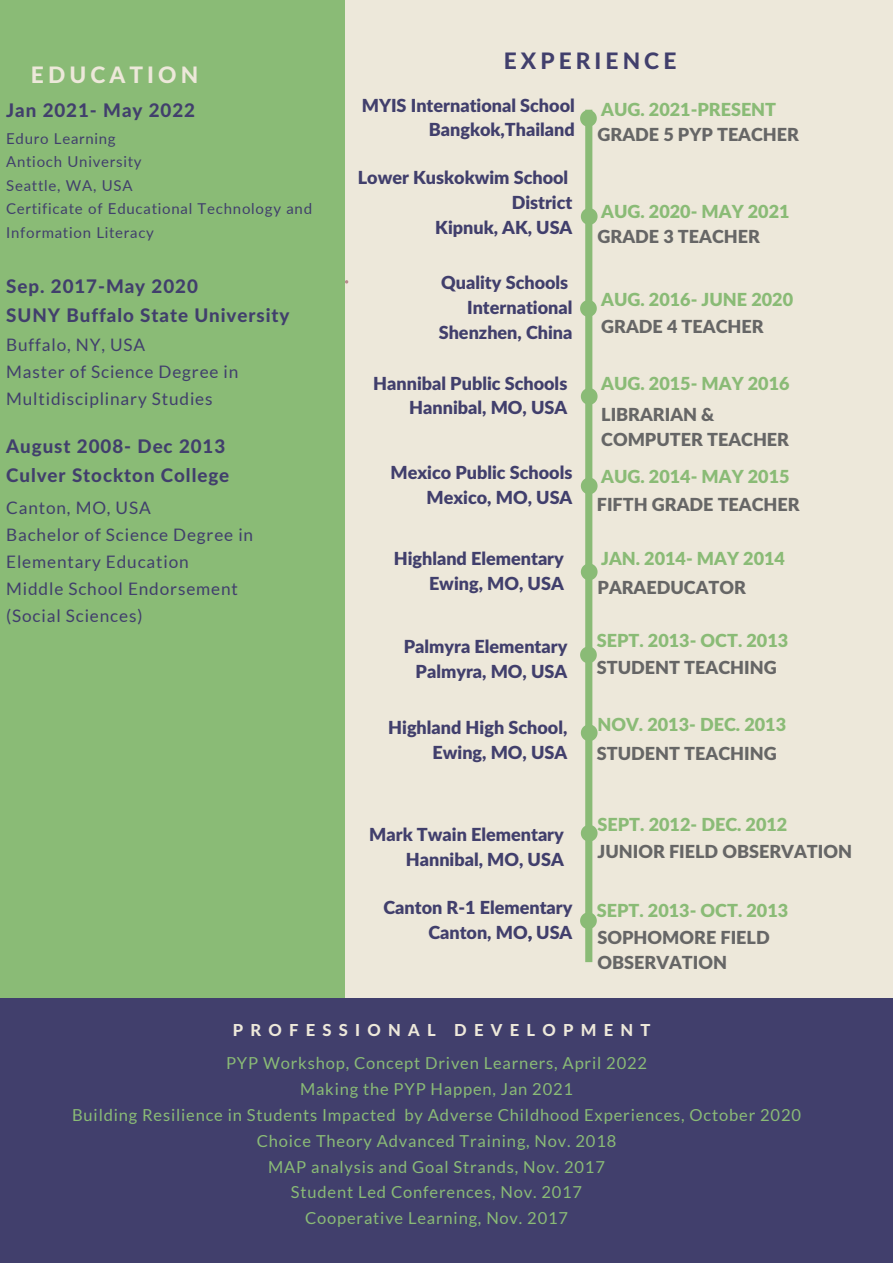
<style>
.page{position:relative;width:893px;height:1264px;background:#fff}
.page>*{position:absolute;margin:0;border:0;box-sizing:border-box;transform-origin:0 0}
.t1{font:800 22.65px "Lato Latin";letter-spacing:.18em;color:#413f6c}
.t2{font:800 22.65px "Lato Latin";letter-spacing:.18em;color:#ede8da}
.t3{font:800 18.75px/29.2px "Lato Latin";letter-spacing:.05em;color:#413f6c}
.t4{font:900 18px/24.8px "Lato Latin";color:#413f6c;text-align:right}
.t5{font:900 18px/24.8px "Lato Latin";color:#666}
.t6{font:900 18px "Lato Latin";color:#8abb76}
.t7{font:17.25px/26.8px "Lato";letter-spacing:.05em;color:#413f6c}
.t8{font:16.5px/25.8px "Lato";letter-spacing:.05em;color:#8abb76;text-align:center}
.t9{font:800 16.5px "Lato Latin";letter-spacing:.44em;color:#ede8da}
.t10{font:15px/23.4px "Lato";letter-spacing:.05em;color:#413f6c}
</style>
<div class="page">
<div style="left:0;top:0;width:892px;height:1262px;background:#ede8da"></div>
<div style="left:0;top:0;width:344px;height:1262px;background:#8abb76"></div>
<svg style="left:580px;top:110px;width:17px;height:852px"></svg>
<div style="left:0;top:998px;width:892px;height:264px;background:#413f6c"></div>
<p class="t2" style="left:31px;top:65px;width:169px">EDUCATION</p>
<p class="t3" style="left:6px;top:97px;width:190px">Jan 2021- May 2022</p>
<p class="t10" style="left:6px;top:126px;width:307px">Eduro Learning<br>Antioch University<br>Seattle, WA, USA<br>Certificate of Educational Technology and<br>Information Literacy</p>
<p class="t3" style="left:6px;top:272px;width:285px">Sep. 2017-May 2020<br>SUNY Buffalo State University</p>
<p class="t7" style="left:6px;top:331px;width:234px">Buffalo, NY, USA<br>Master of Science Degree in<br>Multidisciplinary Studies</p>
<p class="t3" style="left:6px;top:432px;width:224px">August 2008- Dec 2013<br>Culver Stockton College</p>
<p class="t7" style="left:6px;top:493px;width:248px">Canton, MO, USA<br>Bachelor of Science Degree in<br>Elementary Education<br>Middle School Endorsement (Social Sciences)</p>
<p class="t1" style="left:503px;top:51px;width:174px">EXPERIENCE</p>
<p class="t4" style="left:362px;top:94px;width:214px">MYIS International School<br>Bangkok,Thailand</p>
<p class="t6" style="left:601px;top:102px;width:176px">AUG. 2021-PRESENT</p>
<p class="t5" style="left:597px;top:123px;width:203px">GRADE 5 PYP TEACHER</p>
<p class="t4" style="left:358px;top:166px;width:216px">Lower Kuskokwim School<br>District<br>Kipnuk, AK, USA</p>
<p class="t4" style="left:438px;top:271px;width:135px">Quality Schools<br>International<br>Shenzhen, China</p>
<p class="t4" style="left:373px;top:372px;width:196px">Hannibal Public Schools<br>Hannibal, MO, USA</p>
<p class="t4" style="left:390px;top:461px;width:183px">Mexico Public Schools<br>Mexico, MO, USA</p>
<p class="t4" style="left:393px;top:547px;width:172px">Highland Elementary<br>Ewing, MO, USA</p>
<p class="t4" style="left:404px;top:635px;width:165px">Palmyra Elementary<br>Palmyra, MO, USA</p>
<p class="t4" style="left:388px;top:716px;width:181px">Highland High School,<br>Ewing, MO, USA</p>
<p class="t4" style="left:369px;top:823px;width:196px">Mark Twain Elementary<br>Hannibal, MO, USA</p>
<p class="t4" style="left:383px;top:896px;width:190px">Canton R-1 Elementary<br>Canton, MO USA</p>
<p class="t4" style="left:528px;top:920px;width:6px">,</p>
<p class="t6" style="left:601px;top:204px;width:190px">AUG. 2020- MAY 2021</p>
<p class="t5" style="left:597px;top:225px;width:164px">GRADE 3 TEACHER</p>
<p class="t6" style="left:601px;top:291px;width:193px">AUG. 2016- JUNE 2020</p>
<p class="t5" style="left:601px;top:315px;width:164px">GRADE 4 TEACHER</p>
<p class="t6" style="left:601px;top:375px;width:190px">AUG. 2015- MAY 2016</p>
<p class="t5" style="left:601px;top:403px;width:189px">LIBRARIAN &amp;<br>COMPUTER TEACHER</p>
<p class="t6" style="left:601px;top:468px;width:190px">AUG. 2014- MAY 2015</p>
<p class="t5" style="left:596px;top:492px;width:204px">FIFTH GRADE TEACHER</p>
<p class="t6" style="left:601px;top:550px;width:185px">JAN. 2014- MAY 2014</p>
<p class="t5" style="left:597px;top:576px;width:150px">PARAEDUCATOR</p>
<p class="t6" style="left:596px;top:633px;width:193px">SEPT. 2013- OCT. 2013</p>
<p class="t5" style="left:596px;top:656px;width:181px">STUDENT TEACHING</p>
<p class="t6" style="left:597px;top:716px;width:190px">NOV. 2013- DEC. 2013</p>
<p class="t5" style="left:596px;top:741px;width:181px">STUDENT TEACHING</p>
<p class="t6" style="left:597px;top:816px;width:191px">SEPT. 2012- DEC. 2012</p>
<p class="t5" style="left:597px;top:840px;width:256px">JUNIOR FIELD OBSERVATION</p>
<p class="t6" style="left:596px;top:902px;width:193px">SEPT. 2013- OCT. 2013</p>
<p class="t5" style="left:597px;top:926px;width:174px">SOPHOMORE FIELD<br>OBSERVATION</p>
<p class="t9" style="left:233px;top:1022px;width:419px">PROFESSIONAL DEVELOPMENT</p>
<p class="t8" style="left:72px;top:1049px;width:730px">PYP Workshop, Concept Driven Learners, April 2022<br>Making the PYP Happen, Jan 2021<br>Building Resilience in Students Impacted by Adverse Childhood Experiences, October 2020<br>Choice Theory Advanced Training, Nov. 2018<br>MAP analysis and Goal Strands, Nov. 2017<br>Student Led Conferences, Nov. 2017<br>Cooperative Learning, Nov. 2017</p>
</div>
